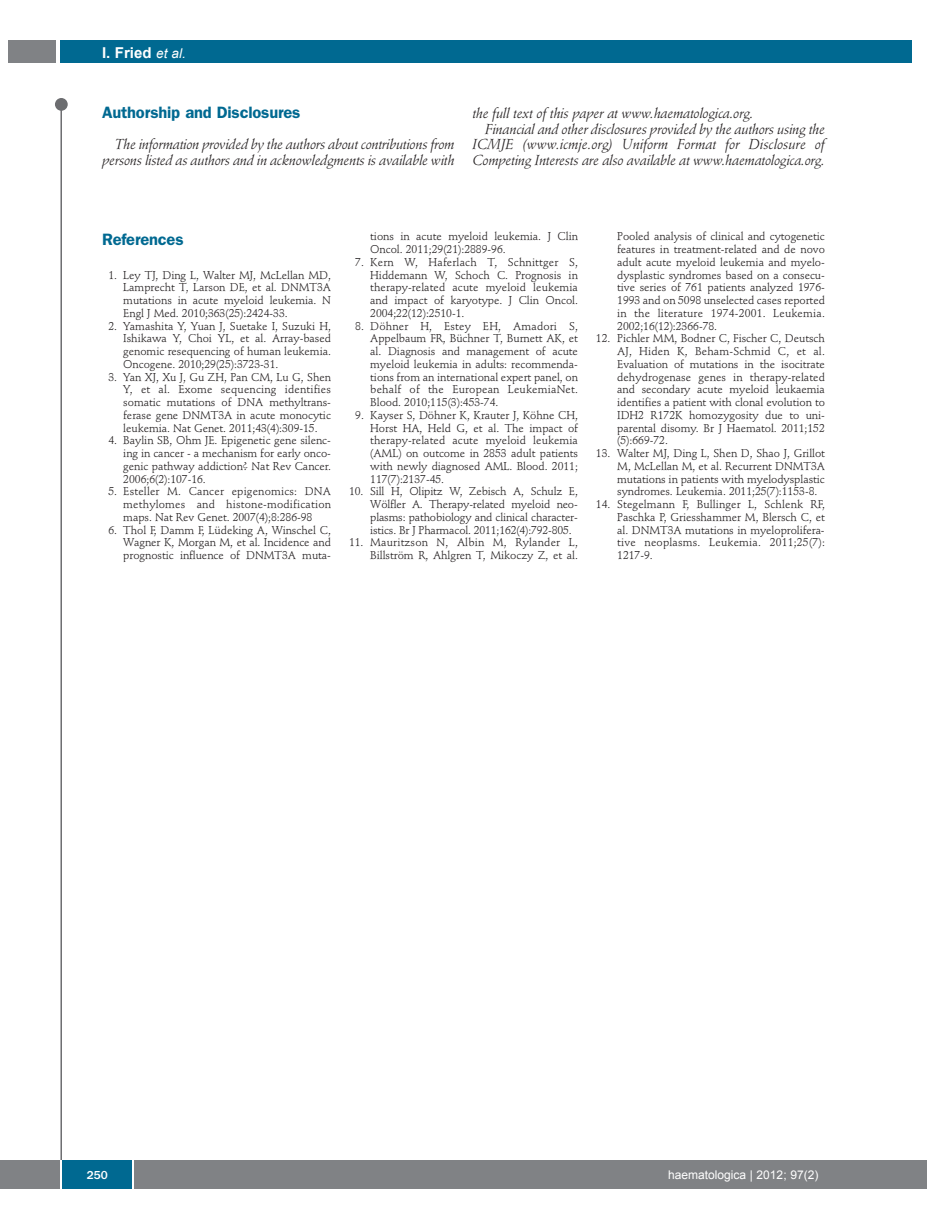
<style>
.page{position:relative;width:927px;height:1225px;background:#fff}
.page>*{position:absolute;margin:0;border:0;box-sizing:border-box;transform-origin:0 0}
.t1{font:600 16.5px "Franklin Gothic";letter-spacing:-.01em;color:#006991}
.t2{font:700 15px "Arial";color:#fff}
.t3{font:italic 14.25px/15.9px "Stempel Schneidler";letter-spacing:-.015em;color:#231f20;text-align:right}
.t4{font:12px "Arial";color:#fff}
.t5{font:500 12px "Franklin Gothic";color:#fff}
.t6{font:11.25px/12.8px "Stempel Schneidler";letter-spacing:-.005em;color:#231f20;text-align:justify}
.s1{font-weight:400;font-style:italic;font-size:13.5px}
</style>
<div class="page">
<div style="left:909px;top:1160px;width:18px;height:28px;background:#808285"></div>
<div style="left:55px;top:98px;width:13px;height:13px;background:#6c6d70;border-radius:50%"></div>
<hr style="left:60px;top:101px;width:2px;height:1061px;background:#6c6d70">
<div style="left:60px;top:40px;width:852px;height:22px;background:#006991"></div>
<div style="left:9px;top:40px;width:47px;height:22px;background:#808285"></div>
<div style="left:0;top:1160px;width:911px;height:28px;background:#808285"></div>
<div style="left:62px;top:1160px;width:71px;height:28px;background:#006991"></div>
<hr style="left:60px;top:1160px;width:2px;height:28px;background:#fff">
<svg style="left:133px;top:1160px;width:1px;height:28px"></svg>
<h2 class="t2" style="left:102px;top:44px;width:85px">I. Fried <span class="s1">et al.</span></h2>
<h1 class="t1" style="left:102px;top:106px;width:200px">Authorship and Disclosures</h1>
<p class="t3" style="left:102px;top:138px;width:354px">The information provided by the authors about contributions from persons listed as authors and in acknowledgments is available with</p>
<p class="t3" style="left:472px;top:106px;width:282px">the full text of this paper at www.haematologica.org.</p>
<p class="t3" style="left:485px;top:122px;width:341px">Financial and other disclosures provided by the authors using the</p>
<p class="t3" style="left:472px;top:138px;width:354px">ICMJE (www.icmje.org) Uniform Format for Disclosure of</p>
<p class="t3" style="left:472px;top:154px;width:354px">Competing Interests are also available at www.haematologica.org.</p>
<h1 class="t1" style="left:102px;top:233px;width:83px">References</h1>
<p class="t6" style="left:123px;top:269px;width:209px;text-indent:-15px">1. Ley TJ, Ding L, Walter MJ, McLellan MD, Lamprecht T, Larson DE, et al. DNMT3A mutations in acute myeloid leukemia. N Engl J Med. 2010;363(25):2424-33.</p>
<p class="t6" style="left:123px;top:320px;width:209px;text-indent:-15px">2. Yamashita Y, Yuan J, Suetake I, Suzuki H, Ishikawa Y, Choi YL, et al. Array-based genomic resequencing of human leukemia.<br>Oncogene. 2010;29(25):3723-31.</p>
<p class="t6" style="left:123px;top:371px;width:209px;text-indent:-15px">3. Yan XJ, Xu J, Gu ZH, Pan CM, Lu G, Shen Y, et al. Exome sequencing identifies somatic mutations of DNA methyltrans&shy;ferase gene DNMT3A in acute monocytic leukemia. Nat Genet. 2011;43(4):309-15.</p>
<p class="t6" style="left:123px;top:435px;width:209px;text-indent:-15px">4. Baylin SB, Ohm JE. Epigenetic gene silenc&shy;ing in cancer - a mechanism for early onco&shy;genic pathway addiction? Nat Rev Cancer.<br>2006;6(2):107-16.</p>
<p class="t6" style="left:123px;top:486px;width:209px;text-indent:-15px">5. Esteller M. Cancer epigenomics: DNA methylomes and histone-modification maps. Nat Rev Genet. 2007(4);8:286-98</p>
<p class="t6" style="left:123px;top:524px;width:209px;text-indent:-15px">6. Thol F, Damm F, Lüdeking A, Winschel C, Wagner K, Morgan M, et al. Incidence and prognostic influence of DNMT3A muta-</p>
<p class="t6" style="left:370px;top:231px;width:209px">tions in acute myeloid leukemia. J Clin<br>Oncol. 2011;29(21):2889-96.</p>
<p class="t6" style="left:370px;top:257px;width:209px;text-indent:-15px">7. Kern W, Haferlach T, Schnittger S, Hiddemann W, Schoch C. Prognosis in therapy-related acute myeloid leukemia and impact of karyotype. J Clin Oncol.<br>2004;22(12):2510-1.</p>
<p class="t6" style="left:370px;top:320px;width:209px;text-indent:-15px">8. Döhner H, Estey EH, Amadori S, Appelbaum FR, Büchner T, Burnett AK, et al. Diagnosis and management of acute myeloid leukemia in adults: recommenda&shy;tions from an international expert panel, on behalf of the European LeukemiaNet.<br>Blood. 2010;115(3):453-74.</p>
<p class="t6" style="left:370px;top:410px;width:209px;text-indent:-15px">9. Kayser S, Döhner K, Krauter J, Köhne CH, Horst HA, Held G, et al. The impact of therapy-related acute myeloid leukemia (AML) on outcome in 2853 adult patients with newly diagnosed AML. Blood. 2011; 117(7):2137-45.</p>
<p class="t6" style="left:370px;top:486px;width:209px;text-indent:-21px">10. Sill H, Olipitz W, Zebisch A, Schulz E, Wölfler A. Therapy-related myeloid neo&shy;plasms: pathobiology and clinical character&shy;istics. Br J Pharmacol. 2011;162(4):792-805.</p>
<p class="t6" style="left:349px;top:537px;width:230px;text-align:right">11. Mauritzson N, Albin M, Rylander L,<br>Billström R, Ahlgren T, Mikoczy Z, et al.</p>
<p class="t6" style="left:617px;top:231px;width:209px">Pooled analysis of clinical and cytogenetic features in treatment-related and de novo adult acute myeloid leukemia and myelo&shy;dysplastic syndromes based on a consecu&shy;tive series of 761 patients analyzed 1976- 1993 and on 5098 unselected cases reported in the literature 1974-2001. Leukemia.<br>2002;16(12):2366-78.</p>
<p class="t6" style="left:617px;top:333px;width:209px;text-indent:-21px">12. Pichler MM, Bodner C, Fischer C, Deutsch AJ, Hiden K, Beham-Schmid C, et al.<br>Evaluation of mutations in the isocitrate dehydrogenase genes in therapy-related and secondary acute myeloid leukaemia identifies a patient with clonal evolution to IDH2 R172K homozygosity due to uni&shy;parental disomy. Br J Haematol. 2011;152 (5):669-72.</p>
<p class="t6" style="left:617px;top:448px;width:209px;text-indent:-21px">13. Walter MJ, Ding L, Shen D, Shao J, Grillot M, McLellan M, et al. Recurrent DNMT3A mutations in patients with myelodysplastic syndromes. Leukemia. 2011;25(7):1153-8.</p>
<p class="t6" style="left:617px;top:499px;width:209px;text-indent:-21px">14. Stegelmann F, Bullinger L, Schlenk RF, Paschka P, Griesshammer M, Blersch C, et al. DNMT3A mutations in myeloprolifera&shy;tive neoplasms. Leukemia. 2011;25(7):<br>1217-9.</p>
<p class="t5" style="left:87px;top:1171px;width:23px">250</p>
<p class="t4" style="left:668px;top:1168px;width:152px">haematologica | 2012; 97(2)</p>
</div>
